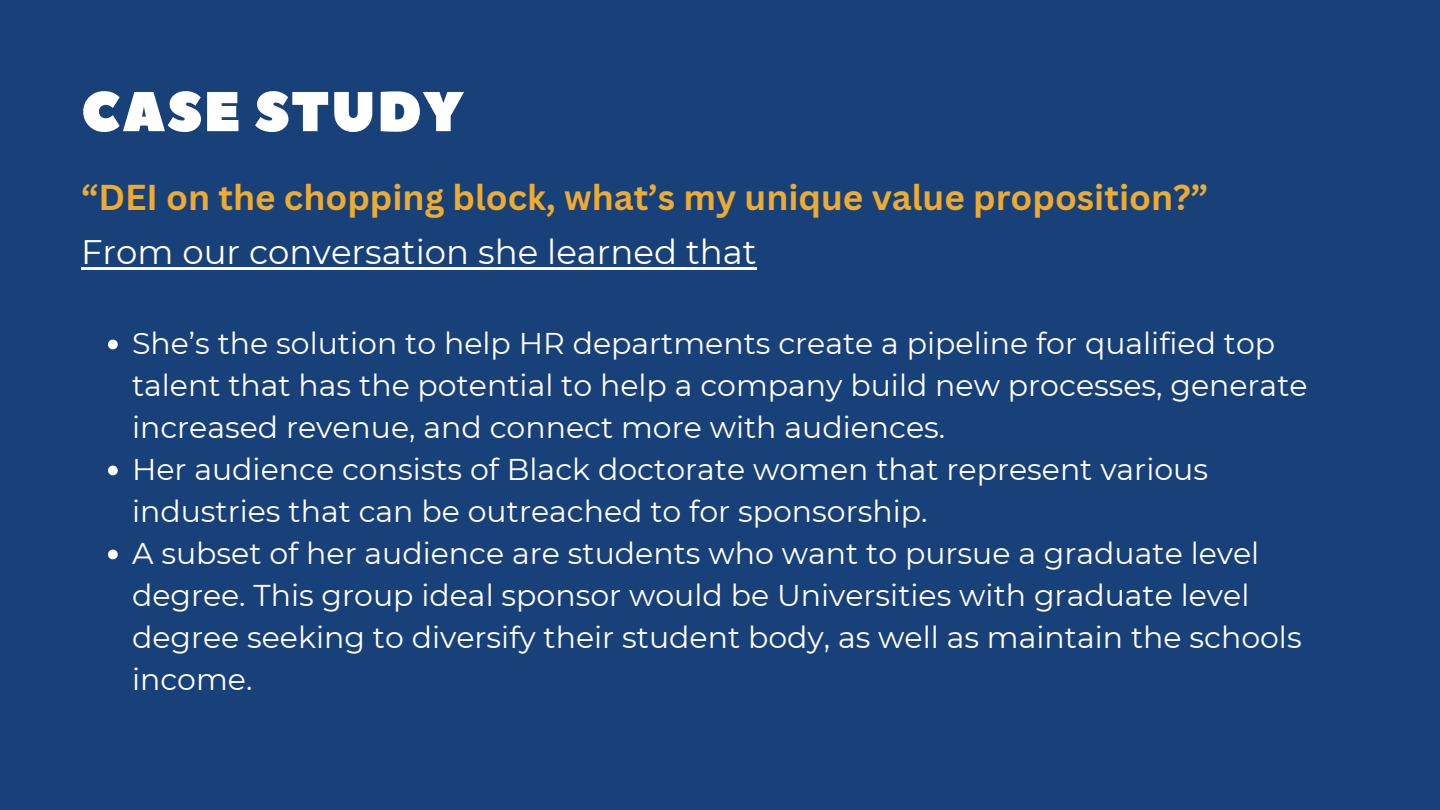
<style>
.page{position:relative;width:1440px;height:810px;background:#194179}
.page>*{position:absolute;margin:0;border:0;box-sizing:border-box;transform-origin:0 0}
.t1{font:56px "Peace Sans";letter-spacing:.03em;color:#fff}
.t2{font:700 35px "Canva Sans";color:#edab31}
.t3{font:34px "Montserrat";color:#fff}
.t4{font:30px/42px "Montserrat";color:#fff}
</style>
<div class="page">
<svg style="left:108px;top:340px;width:10px;height:9px"></svg>
<svg style="left:108px;top:466px;width:10px;height:9px"></svg>
<svg style="left:108px;top:550px;width:10px;height:9px"></svg>
<hr style="left:81px;top:267px;width:676px;height:3px;background:#fff">
<h1 class="t1" style="left:81px;top:74px;width:383px">CASE STUDY</h1>
<p class="t2" style="left:81px;top:177px;width:1129px">“DEI on the chopping block, what’s my unique value proposition?”</p>
<p class="t3" style="left:81px;top:229px;width:677px">From our conversation she learned that</p>
<p class="t4" style="left:132px;top:321px;width:1177px">She’s the solution to help HR departments create a pipeline for qualified top talent that has the potential to help a company build new processes, generate increased revenue, and connect more with audiences.<br>Her audience consists of Black doctorate women that represent various industries that can be outreached to for sponsorship.<br>A subset of her audience are students who want to pursue a graduate level degree. This group ideal sponsor would be Universities with graduate level degree seeking to diversify their student body, as well as maintain the schools income.</p>
</div>
